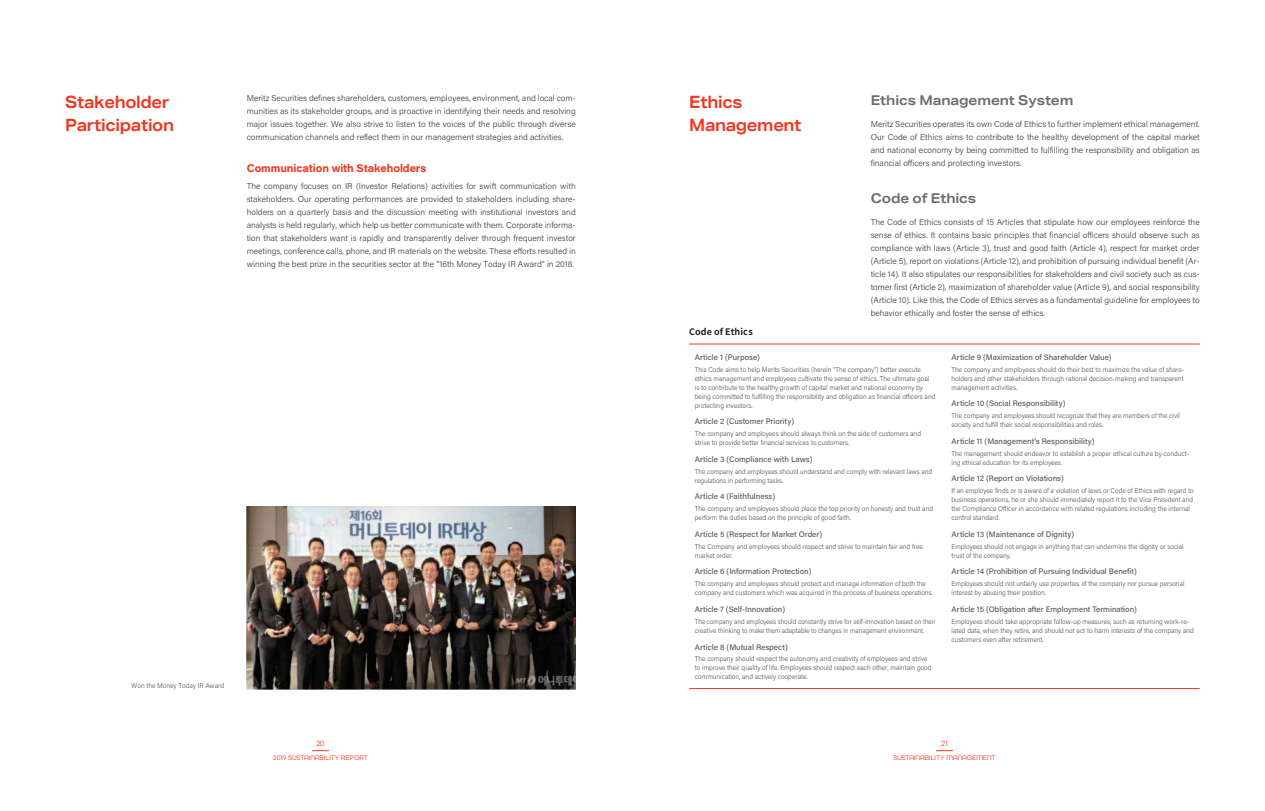
<style>
.page{position:relative;width:1265px;height:811px;background:#fff}
.page>*{position:absolute;margin:0;border:0;box-sizing:border-box;transform-origin:0 0}
.t1{font:700 17px/23px "Aktiv Grotesk Ex";letter-spacing:-.02em;color:#ef3822;scale:.9 1}
.t2{font:700 13.5px "Aktiv Grotesk Ex";letter-spacing:-.005em;color:#6c6d70;scale:.95 1}
.t3{font:700 11px "Acumin Pro Wide";letter-spacing:-.01em;color:#ef3822;scale:.9 1}
.t4{font:700 9px "Source Han Sans K";letter-spacing:.01em;color:#231f20}
.t5{font:300 8.5px/13px "Acumin Pro";color:#3e3e3f;text-align:justify}
.t6{font:500 8px "Acumin Pro";color:#57585a}
.t7{font:8px "All Round Gothic";color:#ef3822}
.t8{font:300 7px/9px "Acumin Pro";color:#57585a;scale:.95 1}
.t9{font:300 7px/9px "Acumin Pro";color:#57585a;scale:.94 1}
.t10{font:300 7px/9px "Acumin Pro";color:#57585a;scale:.92 1}
.t11{font:7px "All Round Gothic";color:#ef3822}
</style>
<div class="page">
<img style="left:247px;top:506px;width:328px;height:183px">
<hr style="left:689px;top:343px;width:510px;height:1px;background:#ef3822">
<hr style="left:689px;top:688px;width:510px;height:1px;background:#ef3822">
<svg style="left:936px;top:750px;width:16px;height:1px"></svg>
<svg style="left:312px;top:750px;width:17px;height:1px"></svg>
<p class="t5" style="left:247px;top:91px;width:330px">Meritz Securities defines shareholders, customers, employees, environment, and local com&shy;munities as its stakeholder groups, and is proactive in identifying their needs and resolving major issues together. We also strive to listen to the voices of the public through diverse communication channels and reflect them in our management strategies and activities.</p>
<p class="t3" style="left:247px;top:160px;width:201px">Communication with Stakeholders</p>
<p class="t5" style="left:247px;top:179px;width:330px">The company focuses on IR (Investor Relations) activities for swift communication with stakeholders. Our operating performances are provided to stakeholders including share&shy;holders on a quarterly basis and the discussion meeting with institutional investors and analysts is held regularly, which help us better communicate with them. Corporate informa&shy;tion that stakeholders want is rapidly and transparently deliver through frequent investor meetings, conference calls, phone, and IR materials on the website. These efforts resulted in winning the best prize in the securities sector at the “16th Money Today IR Award” in 2018.</p>
<h1 class="t1" style="left:65px;top:90px;width:122px">Stakeholder<br>Participation</h1>
<h1 class="t1" style="left:689px;top:90px;width:126px">Ethics<br>Management</h1>
<p class="t4" style="left:689px;top:327px;width:65px">Code of Ethics</p>
<h2 class="t2" style="left:870px;top:92px;width:215px">Ethics Management System</h2>
<p class="t5" style="left:870px;top:117px;width:330px">Meritz Securities operates its own Code of Ethics to further implement ethical management.<br>Our Code of Ethics aims to contribute to the healthy development of the capital market and national economy by being committed to fulfilling the responsibility and obligation as financial officers and protecting investors.</p>
<h2 class="t2" style="left:870px;top:190px;width:112px">Code of Ethics</h2>
<p class="t5" style="left:870px;top:215px;width:330px">The Code of Ethics consists of 15 Articles that stipulate how our employees reinforce the sense of ethics. It contains basic principles that financial officers should observe such as compliance with laws (Article 3), trust and good faith (Article 4), respect for market order (Article 5), report on violations (Article 12), and prohibition of pursuing individual benefit (Ar&shy;ticle 14). It also stipulates our responsibilities for stakeholders and civil society such as cus&shy;tomer first (Article 2), maximization of shareholder value (Article 9), and social responsibility (Article 10). Like this, the Code of Ethics serves as a fundamental guideline for employees to behavior ethically and foster the sense of ethics.</p>
<p class="t8" style="left:131px;top:681px;width:99px">Won the Money Today IR Award</p>
<p class="t6" style="left:694px;top:351px;width:67px">Article 1 (Purpose)</p>
<p class="t8" style="left:694px;top:364px;width:255px">This Code aims to help Merits Securities (herein “The company”) better execute ethics management and employees cultivate the sense of ethics. The ultimate goal is to contribute to the healthy growth of capital market and national economy by being committed to fulfilling the responsibility and obligation as financial officers and protecting investors.</p>
<p class="t6" style="left:694px;top:416px;width:101px">Article 2 (Customer Priority)</p>
<p class="t8" style="left:694px;top:429px;width:239px">The company and employees should always think on the side of customers and strive to provide better financial services to customers.</p>
<p class="t6" style="left:694px;top:453px;width:119px">Article 3 (Compliance with Laws)</p>
<p class="t9" style="left:694px;top:466px;width:254px">The company and employees should understand and comply with relevant laws and regulations in performing tasks.</p>
<p class="t6" style="left:694px;top:491px;width:82px">Article 4 (Faithfulness)</p>
<p class="t8" style="left:694px;top:504px;width:252px">The company and employees should place the top priority on honesty and trust and perform the duties based on the principle of good faith.</p>
<p class="t6" style="left:694px;top:528px;width:129px">Article 5 (Respect for Market Order)</p>
<p class="t8" style="left:694px;top:541px;width:241px">The Company and employees should respect and strive to maintain fair and free market order.</p>
<p class="t6" style="left:694px;top:566px;width:118px">Article 6 (Information Protection)</p>
<p class="t8" style="left:694px;top:579px;width:252px">The company and employees should protect and manage information of both the company and customers which was acquired in the process of business operations.</p>
<p class="t6" style="left:694px;top:603px;width:92px">Article 7 (Self-Innovation)</p>
<p class="t10" style="left:694px;top:616px;width:263px">The company and employees should constantly strive for self-innovation based on their creative thinking to make them adaptable to changes in management environment.</p>
<p class="t6" style="left:694px;top:641px;width:94px">Article 8 (Mutual Respect)</p>
<p class="t8" style="left:694px;top:654px;width:251px">The company should respect the autonomy and creativity of employees and strive to improve their quality of life. Employees should respect each other, maintain good communication, and actively cooperate.</p>
<p class="t6" style="left:951px;top:351px;width:161px">Article 9 (Maximization of Shareholder Value)</p>
<p class="t8" style="left:951px;top:364px;width:246px;text-align:justify">The company and employees should do their best to maximize the value of share&shy;holders and other stakeholders through rational decision-making and transparent management activities.</p>
<p class="t6" style="left:951px;top:398px;width:115px">Article 10 (Social Responsibility)</p>
<p class="t9" style="left:951px;top:411px;width:244px">The company and employees should recognize that they are members of the civil society and fulfill their social responsibilities and roles.</p>
<p class="t6" style="left:951px;top:435px;width:144px">Article 11 (Management’s Responsibility)</p>
<p class="t8" style="left:951px;top:448px;width:252px">The management should endeavor to establish a proper ethical culture by conduct&shy;ing ethical education for its employees.</p>
<p class="t6" style="left:951px;top:473px;width:114px">Article 12 (Report on Violations)</p>
<p class="t8" style="left:951px;top:486px;width:256px">If an employee finds or is aware of a violation of laws or Code of Ethics with regard to business operations, he or she should immediately report it to the Vice President and the Compliance Officer in accordance with related regulations including the internal control standard.</p>
<p class="t6" style="left:951px;top:528px;width:124px">Article 13 (Maintenance of Dignity)</p>
<p class="t9" style="left:951px;top:541px;width:248px">Employees should not engage in anything that can undermine the dignity or social trust of the company.</p>
<p class="t6" style="left:951px;top:566px;width:187px">Article 14 (Prohibition of Pursuing Individual Benefit)</p>
<p class="t8" style="left:951px;top:579px;width:247px">Employees should not unfairly use properties of the company nor pursue personal interest by abusing their position.</p>
<p class="t6" style="left:951px;top:603px;width:187px">Article 15 (Obligation after Employment Termination)</p>
<p class="t8" style="left:951px;top:616px;width:256px">Employees should take appropriate follow-up measures, such as returning work-re&shy;lated data, when they retire, and should not act to harm interests of the company and customers even after retirement.</p>
<p class="t7" style="left:316px;top:739px;width:10px">20</p>
<p class="t7" style="left:941px;top:739px;width:8px">21</p>
<p class="t11" style="left:273px;top:753px;width:96px">2019 SUSTAINABILITY REPORT</p>
<p class="t11" style="left:893px;top:753px;width:103px">SUSTAINABILITY MANAGEMENT</p>
</div>
